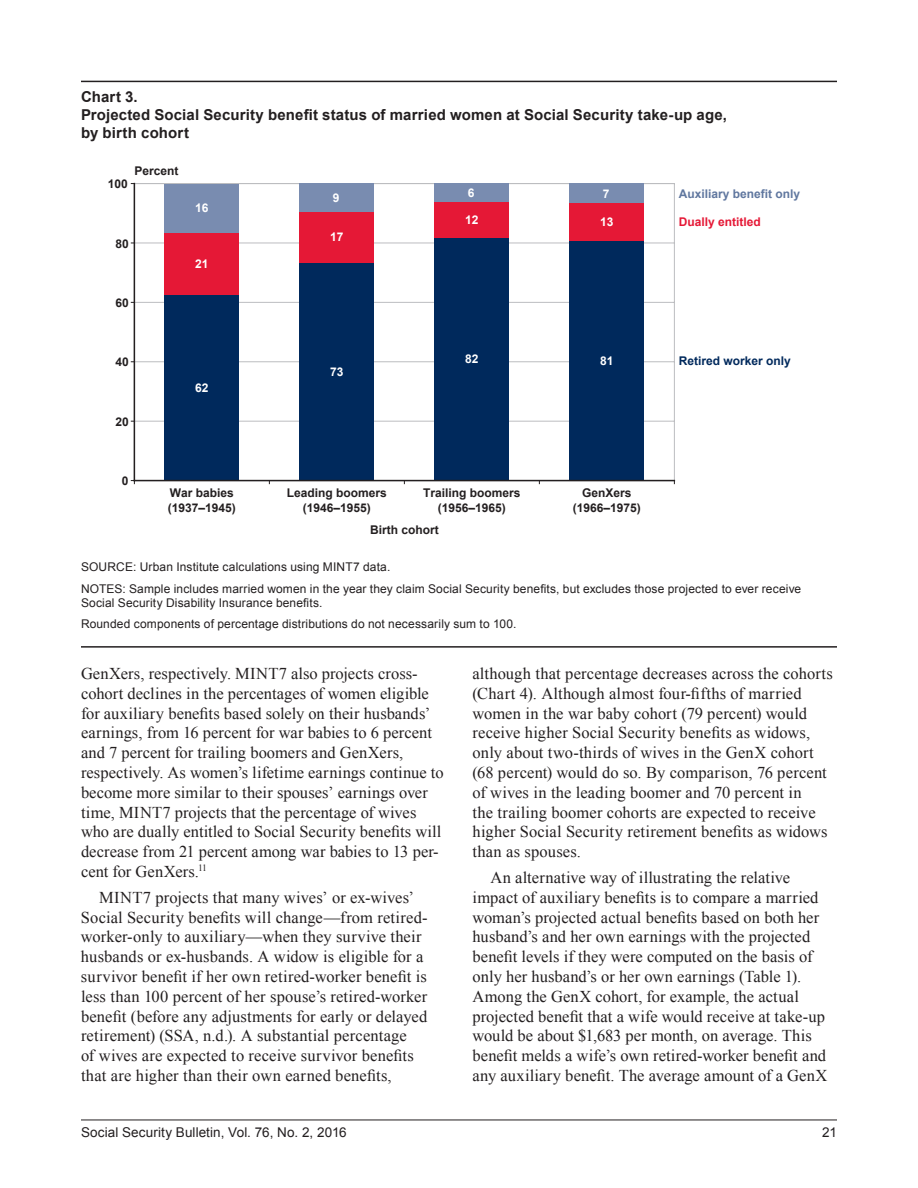
<style>
.page{position:relative;width:918px;height:1188px;background:#fff}
.page>*{position:absolute;margin:0;border:0;box-sizing:border-box;transform-origin:0 0}
._5_-_Para{font:16.5px/19.8px "Times New Roman";letter-spacing:.005em;color:#231f20}
._14_-_Chart_Title{font:700 15px/18px "Arial";letter-spacing:.01em;color:#231f20}
.t1{font:13.5px "Arial";letter-spacing:.01em;color:#231f20}
._16_-_Chart_Note{font:12px/14.4px "Arial";letter-spacing:.01em;color:#231f20}
.t2{font:700 12px/14.4px "Arial";color:#231f20;text-align:center}
._16b_-_Chart_Note_wi{font:12px "Arial";letter-spacing:.01em;color:#231f20}
._15_-_Source{font:12px "Arial";letter-spacing:.01em;color:#231f20}
.t3{font:700 12px "Arial";color:#fff}
.t4{font:700 12px "Arial";color:#60779f}
.t5{font:700 12px "Arial";color:#00295c}
.t6{font:700 12px "Arial";color:#e51836}
</style>
<div class="page">
<hr style="left:81px;top:1120px;width:756px;height:1px;background:#231f20">
<hr style="left:81px;top:81px;width:756px;height:1px;background:#231f20">
<hr style="left:81px;top:646px;width:756px;height:2px;background:#231f20">
<hr style="left:134px;top:243px;width:541px;height:1px;background:#bcbdc0">
<hr style="left:134px;top:302px;width:541px;height:1px;background:#bcbdc0">
<hr style="left:134px;top:361px;width:541px;height:1px;background:#bcbdc0">
<hr style="left:134px;top:421px;width:541px;height:1px;background:#bcbdc0">
<hr style="left:674px;top:183px;width:1px;height:298px;background:#bcbdc0">
<hr style="left:134px;top:183px;width:541px;height:1px;background:#bcbdc0">
<div style="left:164px;top:295px;width:75px;height:186px;background:#00295c"></div>
<div style="left:164px;top:232px;width:75px;height:63px;background:#e51836"></div>
<div style="left:164px;top:184px;width:75px;height:48px;background:#798cb0"></div>
<div style="left:299px;top:263px;width:75px;height:218px;background:#00295c"></div>
<div style="left:299px;top:212px;width:75px;height:51px;background:#e51836"></div>
<div style="left:299px;top:184px;width:75px;height:28px;background:#798cb0"></div>
<div style="left:434px;top:238px;width:75px;height:243px;background:#00295c"></div>
<div style="left:434px;top:202px;width:75px;height:36px;background:#e51836"></div>
<div style="left:434px;top:184px;width:75px;height:18px;background:#798cb0"></div>
<div style="left:569px;top:241px;width:75px;height:240px;background:#00295c"></div>
<div style="left:569px;top:203px;width:75px;height:38px;background:#e51836"></div>
<div style="left:569px;top:184px;width:75px;height:19px;background:#798cb0"></div>
<hr style="left:134px;top:480px;width:541px;height:1px;background:#231f20">
<hr style="left:134px;top:183px;width:1px;height:298px;background:#231f20">
<p class="_14_-_Chart_Title" style="left:81px;top:89px;width:647px">Chart 3.<br>Projected Social Security benefit status of married women at Social Security take-up age, by birth cohort</p>
<p class="t2" style="left:134px;top:164px;width:46px">Percent</p>
<p class="t2" style="left:108px;top:177px;width:22px">100</p>
<p class="t2" style="left:116px;top:236px;width:15px">80</p>
<p class="t2" style="left:116px;top:296px;width:15px">60</p>
<p class="t3" style="left:195px;top:200px;width:15px">16</p>
<p class="t3" style="left:195px;top:256px;width:15px">21</p>
<p class="t2" style="left:116px;top:355px;width:15px">40</p>
<p class="t2" style="left:116px;top:415px;width:15px">20</p>
<p class="t3" style="left:195px;top:380px;width:15px">62</p>
<p class="t2" style="left:122px;top:474px;width:8px">0</p>
<p class="t3" style="left:333px;top:189px;width:8px">9</p>
<p class="t3" style="left:330px;top:229px;width:15px">17</p>
<p class="t3" style="left:330px;top:364px;width:15px">73</p>
<p class="t3" style="left:468px;top:185px;width:8px">6</p>
<p class="t3" style="left:465px;top:212px;width:15px">12</p>
<p class="t3" style="left:465px;top:351px;width:15px">82</p>
<p class="t3" style="left:603px;top:185px;width:8px">7</p>
<p class="t3" style="left:600px;top:214px;width:15px">13</p>
<p class="t3" style="left:600px;top:353px;width:15px">81</p>
<p class="t2" style="left:168px;top:486px;width:70px;text-align:left">War babies (1937–1945)</p>
<p class="t2" style="left:423px;top:486px;width:99px">Trailing boomers (1956–1965)</p>
<p class="t2" style="left:573px;top:486px;width:70px">GenXers (1966–1975)</p>
<p class="t2" style="left:370px;top:523px;width:70px">Birth cohort</p>
<p class="t2" style="left:287px;top:486px;width:102px">Leading boomers (1946–1955)</p>
<p class="t4" style="left:679px;top:185px;width:123px">Auxiliary benefit only</p>
<p class="t6" style="left:679px;top:214px;width:84px">Dually entitled</p>
<p class="t5" style="left:679px;top:353px;width:114px">Retired worker only</p>
<p class="_15_-_Source" style="left:81px;top:559px;width:311px">SOURCE: Urban Institute calculations using MINT7 data.</p>
<p class="_16_-_Chart_Note" style="left:81px;top:581px;width:722px">NOTES: Sample includes married women in the year they claim Social Security benefits, but excludes those projected to ever receive<br>Social Security Disability Insurance benefits.</p>
<p class="_16b_-_Chart_Note_wi" style="left:81px;top:616px;width:437px">Rounded components of percentage distributions do not necessarily sum to 100.</p>
<p class="_5_-_Para" style="left:81px;top:663px;width:364px">GenXers, respectively. MINT7 also projects cross&shy;cohort declines in the percentages of women eligible for auxiliary benefits based solely on their husbands’ earnings, from 16 percent for war babies to 6 percent and 7 percent for trailing boomers and GenXers, respectively. As women’s lifetime earnings continue to become more similar to their spouses’ earnings over time, MINT7 projects that the percentage of wives who are dually entitled to Social Security benefits will decrease from 21 percent among war babies to 13 per&shy;cent for GenXers.<sup>11</sup></p>
<p class="_5_-_Para" style="left:81px;top:887px;width:348px;text-indent:18px">MINT7 projects that many wives’ or ex-wives’ Social Security benefits will change—from retired&shy;worker-only to auxiliary—when they survive their husbands or ex-husbands. A widow is eligible for a survivor benefit if her own retired-worker benefit is less than 100 percent of her spouse’s retired-worker benefit (before any adjustments for early or delayed retirement) (SSA, n.d.). A substantial percentage<br>of wives are expected to receive survivor benefits that are higher than their own earned benefits,</p>
<p class="_5_-_Para" style="left:472px;top:663px;width:362px">although that percentage decreases across the cohorts (Chart 4). Although almost four-fifths of married women in the war baby cohort (79 percent) would receive higher Social Security benefits as widows, only about two-thirds of wives in the GenX cohort (68 percent) would do so. By comparison, 76 percent of wives in the leading boomer and 70 percent in<br>the trailing boomer cohorts are expected to receive higher Social Security retirement benefits as widows than as spouses.</p>
<p class="_5_-_Para" style="left:472px;top:867px;width:357px;text-indent:18px">An alternative way of illustrating the relative impact of auxiliary benefits is to compare a married woman’s projected actual benefits based on both her husband’s and her own earnings with the projected benefit levels if they were computed on the basis of only her husband’s or her own earnings (Table 1).<br>Among the GenX cohort, for example, the actual projected benefit that a wife would receive at take-up would be about $1,683 per month, on average. This benefit melds a wife’s own retired-worker benefit and any auxiliary benefit. The average amount of a GenX</p>
<p class="t1" style="left:81px;top:1123px;width:267px">Social Security Bulletin, Vol. 76, No. 2, 2016</p>
<p class="t1" style="left:822px;top:1123px;width:16px">21</p>
</div>
